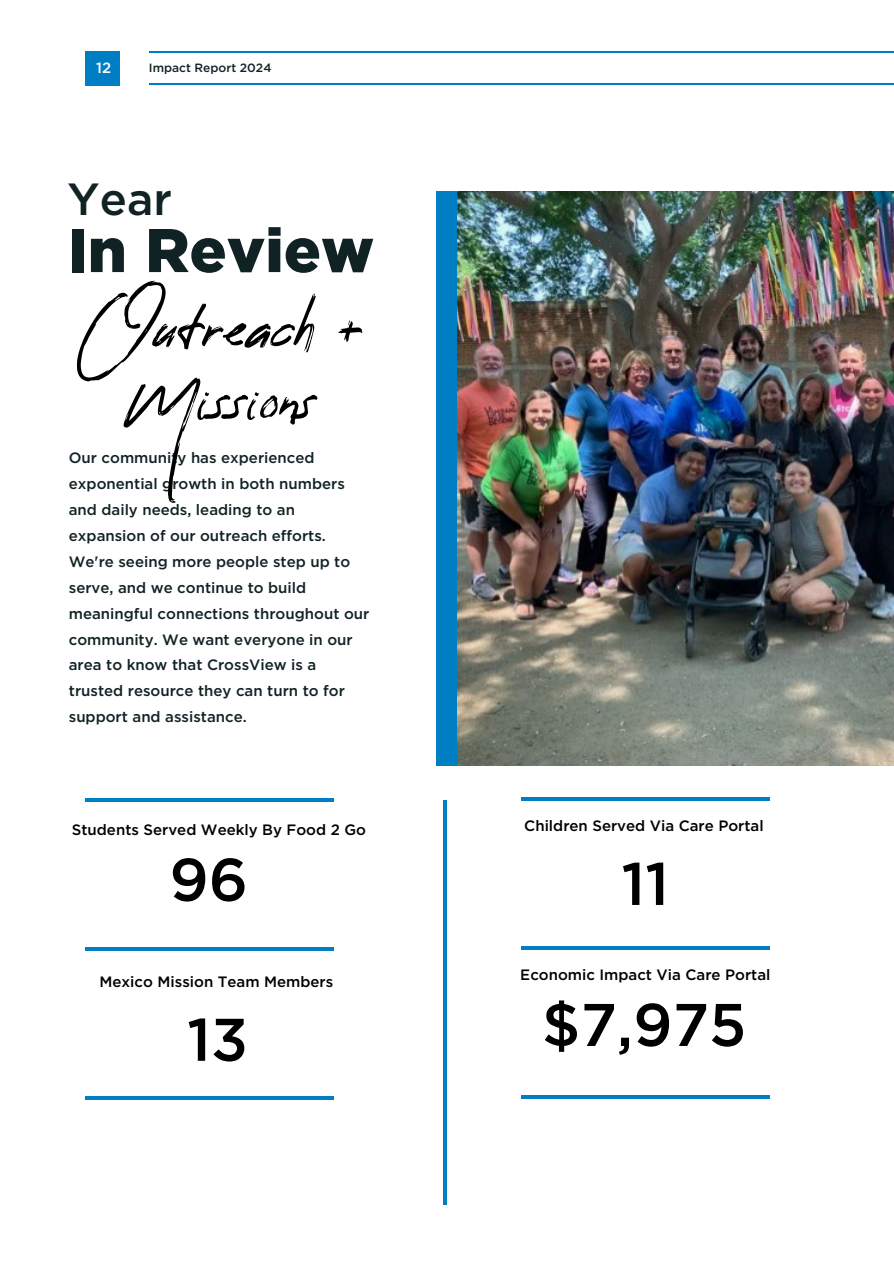
<style>
.page{position:relative;width:894px;height:1264px;background:#fff}
.page>*{position:absolute;margin:0;border:0;box-sizing:border-box;transform-origin:0 0}
.t1{font:900 61.5px "Gotham";color:#112225}
.t2{font:500 60px "Gotham";color:#000}
.t3{font:51.6px/72px "Reey";color:#000;text-align:center}
.t4{font:500 45px "Gotham";color:#112225}
.t5{font:500 15px/25.8px "Gotham";color:#112225}
.t6{font:500 15px "Gotham";color:#000}
.t7{font:500 14.85px "Gotham";color:#fff}
.t8{font:500 12px "Gotham";color:#112225}
</style>
<div class="page">
<div style="left:85px;top:51px;width:34px;height:34px;background:#007ec3"></div>
<hr style="left:149px;top:51px;width:744px;height:2px;background:#007ec3">
<hr style="left:149px;top:84px;width:744px;height:1px;background:#007ec3">
<hr style="left:85px;top:798px;width:248px;height:3px;background:#007ec3">
<hr style="left:85px;top:947px;width:248px;height:3px;background:#007ec3">
<hr style="left:85px;top:1096px;width:248px;height:3px;background:#007ec3">
<div style="left:436px;top:191px;width:21px;height:574px;background:#007ec3"></div>
<img style="left:457px;top:191px;width:436px;height:574px">
<hr style="left:521px;top:797px;width:248px;height:3px;background:#007ec3">
<hr style="left:521px;top:946px;width:248px;height:3px;background:#007ec3">
<hr style="left:521px;top:1094px;width:248px;height:3px;background:#007ec3">
<hr style="left:443px;top:800px;width:3px;height:404px;background:#007ec3">
<p class="t7" style="left:96px;top:58px;width:16px">12</p>
<h1 class="t8" style="left:149px;top:60px;width:124px">Impact Report 2024</h1>
<h2 class="t4" style="left:68px;top:171px;width:106px">Year</h2>
<h2 class="t1" style="left:68px;top:213px;width:308px">In Review</h2>
<p class="t3" style="left:78px;top:294px;width:286px">Outreach +<br>Missions</p>
<h3 class="t5" style="left:69px;top:445px;width:302px">Our community has experienced exponential growth in both numbers and daily needs, leading to an expansion of our outreach efforts.<br>We're seeing more people step up to serve, and we continue to build meaningful connections throughout our community. We want everyone in our area to know that CrossView is a trusted resource they can turn to for support and assistance.</h3>
<p class="t6" style="left:72px;top:820px;width:295px">Students Served Weekly By Food 2 Go</p>
<h3 class="t2" style="left:169px;top:843px;width:80px">96</h3>
<p class="t6" style="left:99px;top:972px;width:235px">Mexico Mission Team Members</p>
<h3 class="t2" style="left:187px;top:1003px;width:62px">13</h3>
<h1 class="t6" style="left:524px;top:816px;width:241px">Children Served Via Care Portal</h1>
<h3 class="t2" style="left:621px;top:847px;width:49px">11</h3>
<p class="t6" style="left:520px;top:965px;width:252px">Economic Impact Via Care Portal</p>
<h3 class="t2" style="left:541px;top:988px;width:206px">$7,975</h3>
</div>
